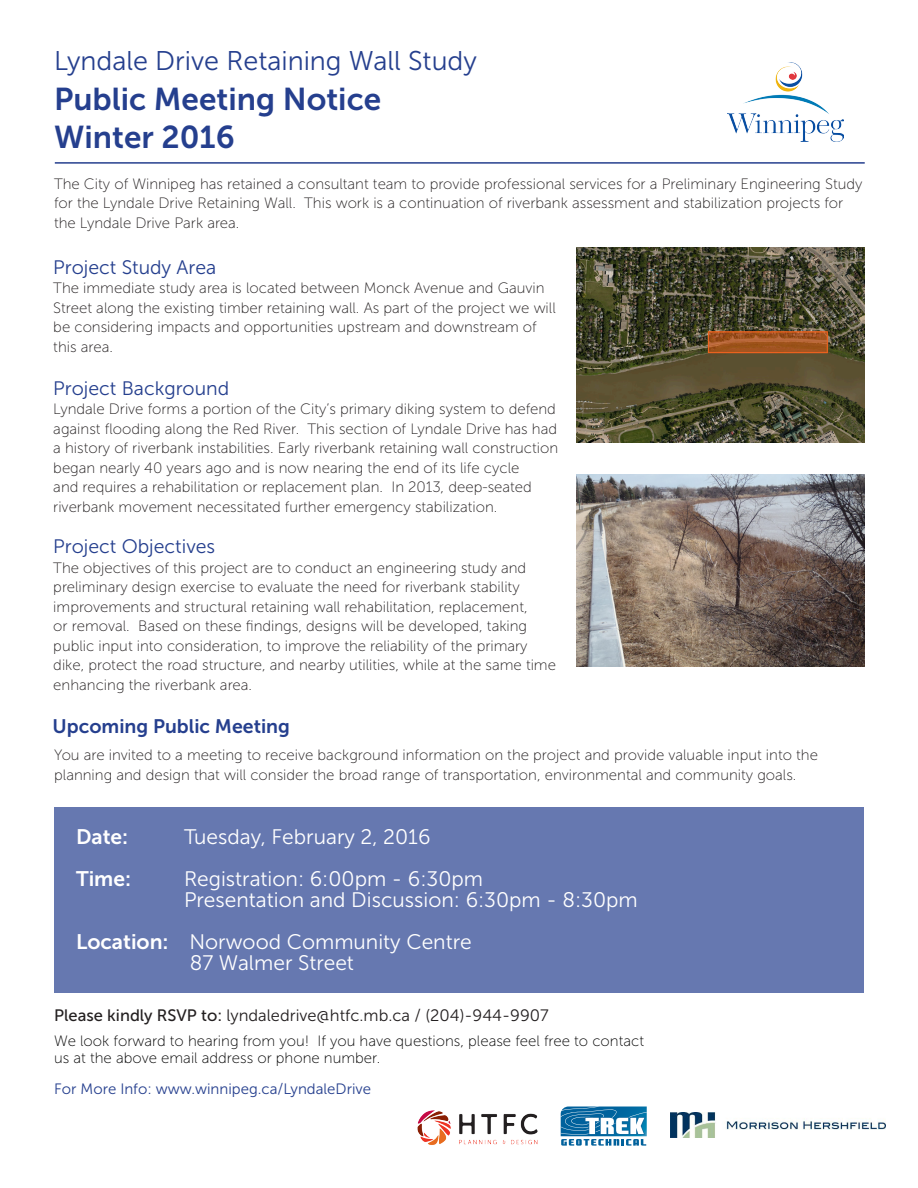
<style>
.page{position:relative;width:918px;height:1188px;background:#fff}
.page>*{position:absolute;margin:0;border:0;box-sizing:border-box;transform-origin:0 0}
.t1{font:31.5px "Museo Sans 700";color:#253f8e}
.t2{font:27px "Museo Sans 300";color:#253f8e}
.t3{font:21px "Museo Sans 300";color:#fff}
.t4{font:21px "Museo Sans 700";color:#fff}
.t5{font:19.5px "Museo Sans 300";color:#253f8e}
.t6{font:19.5px "Museo Sans 700";color:#253f8e}
.t7{font:16.5px "Museo Sans 300";color:#231f20}
.t8{font:15px/19.5px "Museo Sans 100";color:#231f20}
.t9{font:15px/16.5px "Museo Sans 100";color:#000}
.t10{font:15px "Museo Sans 300";color:#253f8e}
.s1{font-family:"Museo Sans 700"}
.s2{font-family:"Museo Sans 500"}
.s3{color:#fff}
</style>
<div class="page">
<div style="left:54px;top:807px;width:809px;height:186px;background:#6678b0"></div>
<hr style="left:55px;top:162px;width:810px;height:2px;background:#253f8e">
<img style="left:417px;top:1110px;width:121px;height:35px">
<img style="left:728px;top:62px;width:115px;height:80px">
<img style="left:577px;top:474px;width:287px;height:192px">
<svg style="left:561px;top:1107px;width:86px;height:39px"></svg>
<img style="left:671px;top:1112px;width:215px;height:25px">
<img style="left:576px;top:247px;width:288px;height:196px">
<p class="t2" style="left:54px;top:47px;width:424px">Lyndale Drive Retaining Wall Study</p>
<p class="t1" style="left:54px;top:82px;width:329px">Public Meeting Notice</p>
<p class="t1" style="left:54px;top:119px;width:182px">Winter 2016</p>
<p class="t8" style="left:54px;top:174px;width:810px">The City of Winnipeg has retained a consultant team to provide professional services for a Preliminary Engineering Study for the Lyndale Drive Retaining Wall. This work is a continuation of riverbank assessment and stabilization projects for the Lyndale Drive Park area.</p>
<p class="t5" style="left:53px;top:256px;width:165px">Project Study Area</p>
<p class="t8" style="left:53px;top:278px;width:504px">The immediate study area is located between Monck Avenue and Gauvin Street along the existing timber retaining wall. As part of the project we will be considering impacts and opportunities upstream and downstream of this area.</p>
<p class="t5" style="left:53px;top:378px;width:177px">Project Background</p>
<p class="t8" style="left:53px;top:400px;width:506px">Lyndale Drive forms a portion of the City’s primary diking system to defend against flooding along the Red River. This section of Lyndale Drive has had a history of riverbank instabilities. Early riverbank retaining wall construction began nearly 40 years ago and is now nearing the end of its life cycle<br>and requires a rehabilitation or replacement plan. In 2013, deep-seated riverbank movement necessitated further emergency stabilization.</p>
<p class="t5" style="left:53px;top:536px;width:163px">Project Objectives</p>
<p class="t8" style="left:53px;top:558px;width:504px">The objectives of this project are to conduct an engineering study and preliminary design exercise to evaluate the need for riverbank stability improvements and structural retaining wall rehabilitation, replacement,<br>or removal. Based on these findings, designs will be developed, taking public input into consideration, to improve the reliability of the primary dike, protect the road structure, and nearby utilities, while at the same time enhancing the riverbank area.</p>
<p class="t6" style="left:53px;top:715px;width:239px">Upcoming Public Meeting</p>
<p class="t8" style="left:54px;top:746px;width:765px">You are invited to a meeting to receive background information on the project and provide valuable input into the planning and design that will consider the broad range of transportation, environmental and community goals.</p>
<p class="t4" style="left:76px;top:825px;width:54px">Date:</p>
<p class="t3" style="left:184px;top:825px;width:248px">Tuesday, February 2, 2016</p>
<p class="t4" style="left:76px;top:867px;width:57px">Time:</p>
<p class="t3" style="left:184px;top:867px;width:301px">Registration: 6:00pm - 6:30pm</p>
<p class="t3" style="left:184px;top:888px;width:455px">Presentation and Discussion: 6:30pm - 8:30pm</p>
<p class="t3" style="left:76px;top:930px;width:397px"><span class="s1">Location:</span> Norwood Community Centre</p>
<p class="t3" style="left:190px;top:951px;width:166px">87 Walmer Street</p>
<p class="t7" style="left:54px;top:1006px;width:496px"><span class="s2">Please kindly RSVP to:</span> lyndaledrive@htfc.mb.ca / (204)-944-9907</p>
<p class="t9" style="left:54px;top:1033px;width:591px">We look forward to hearing from you! If you have questions, please feel free to contact us at the above email address or phone number.<span class="s3">.</span></p>
<p class="t10" style="left:54px;top:1081px;width:318px">For More Info: www.winnipeg.ca/LyndaleDrive</p>
</div>
